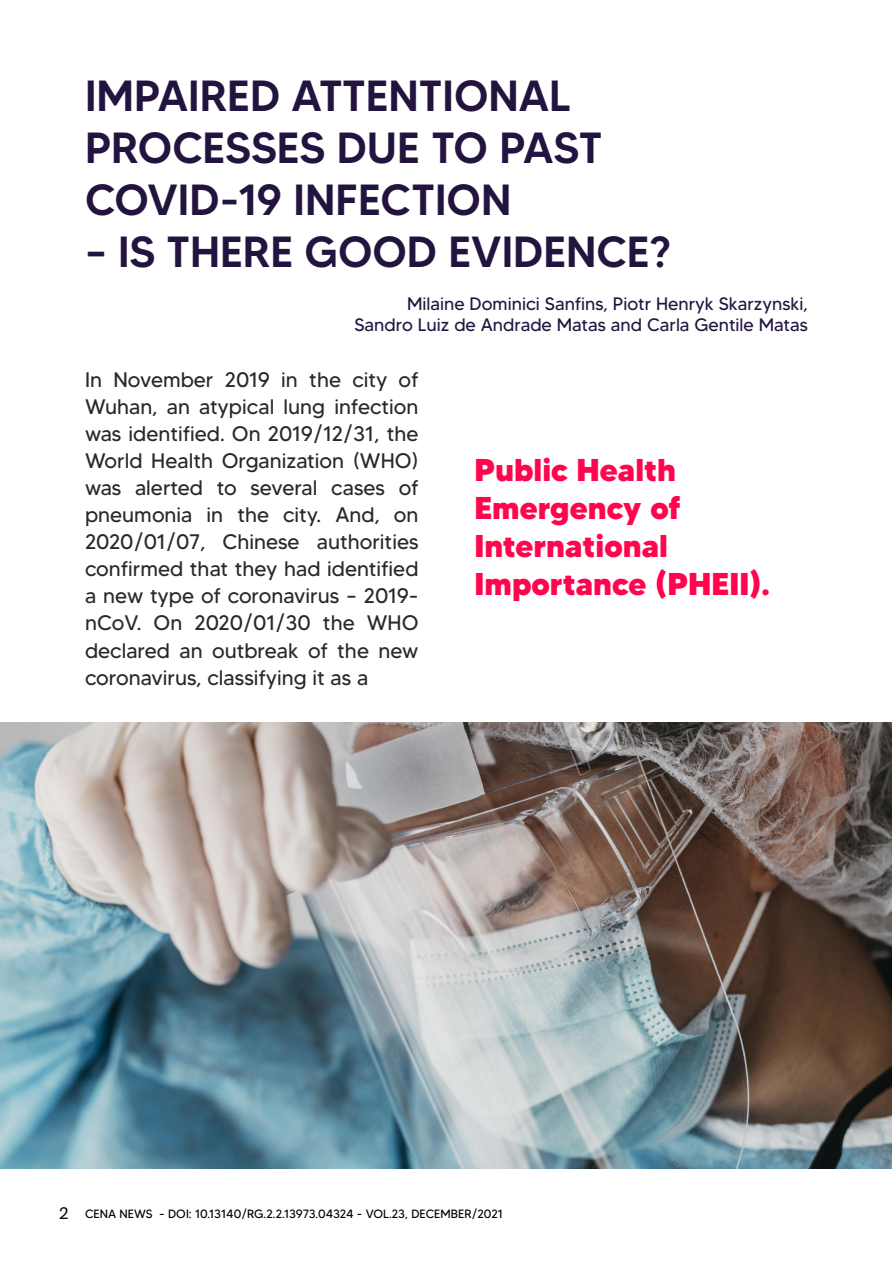
<style>
.page{position:relative;width:893px;height:1263px;background:#fff}
.page>*{position:absolute;margin:0;border:0;box-sizing:border-box;transform-origin:0 0}
.t1{font:500 43.5px/52.2px "MADETOMMY";color:#23143f}
.t2{font:800 31.5px/37.8px "MADETOMMY";color:#ff054d}
.t3{font:21px/27px "MADETOMMY";color:#292929;text-align:justify}
.t4{font:18px/21.6px "MADETOMMY";color:#241641;text-align:right}
.t5{font:12px "MADETOMMY";letter-spacing:-.005em;color:#000}
.s1{font-family:"Poppins";font-size:16.5px}
</style>
<div class="page">
<img style="left:0;top:722px;width:891px;height:446px">
<h1 class="t1" style="left:85px;top:69px;width:519px">IMPAIRED ATTENTIONAL<br>PROCESSES DUE TO PAST<br>COVID-19 INFECTION</h1>
<h1 class="t1" style="left:85px;top:226px;width:587px">– IS THERE GOOD EVIDENCE?</h1>
<p class="t4" style="left:354px;top:292px;width:455px">Milaine Dominici Sanfins, Piotr Henryk Skarzynski,<br>Sandro Luiz de Andrade Matas and Carla Gentile Matas</p>
<p class="t3" style="left:85px;top:366px;width:335px">In November 2019 in the city of Wuhan, an atypical lung infection was identified. On 2019/12/31, the World Health Organization (WHO) was alerted to several cases of pneumonia in the city. And, on 2020/01/07, Chinese authorities confirmed that they had identified a new type of coronavirus – 2019- nCoV. On 2020/01/30 the WHO declared an outbreak of the new coronavirus, classifying it as a</p>
<h2 class="t2" style="left:474px;top:451px;width:297px">Public Health<br>Emergency of<br>International<br>Importance (PHEII).</h2>
<p class="t5" style="left:59px;top:1206px;width:446px"><span class="s1">2</span> CENA NEWS - DOI: 10.13140/RG.2.2.13973.04324 - VOL.23, DECEMBER/2021</p>
</div>
